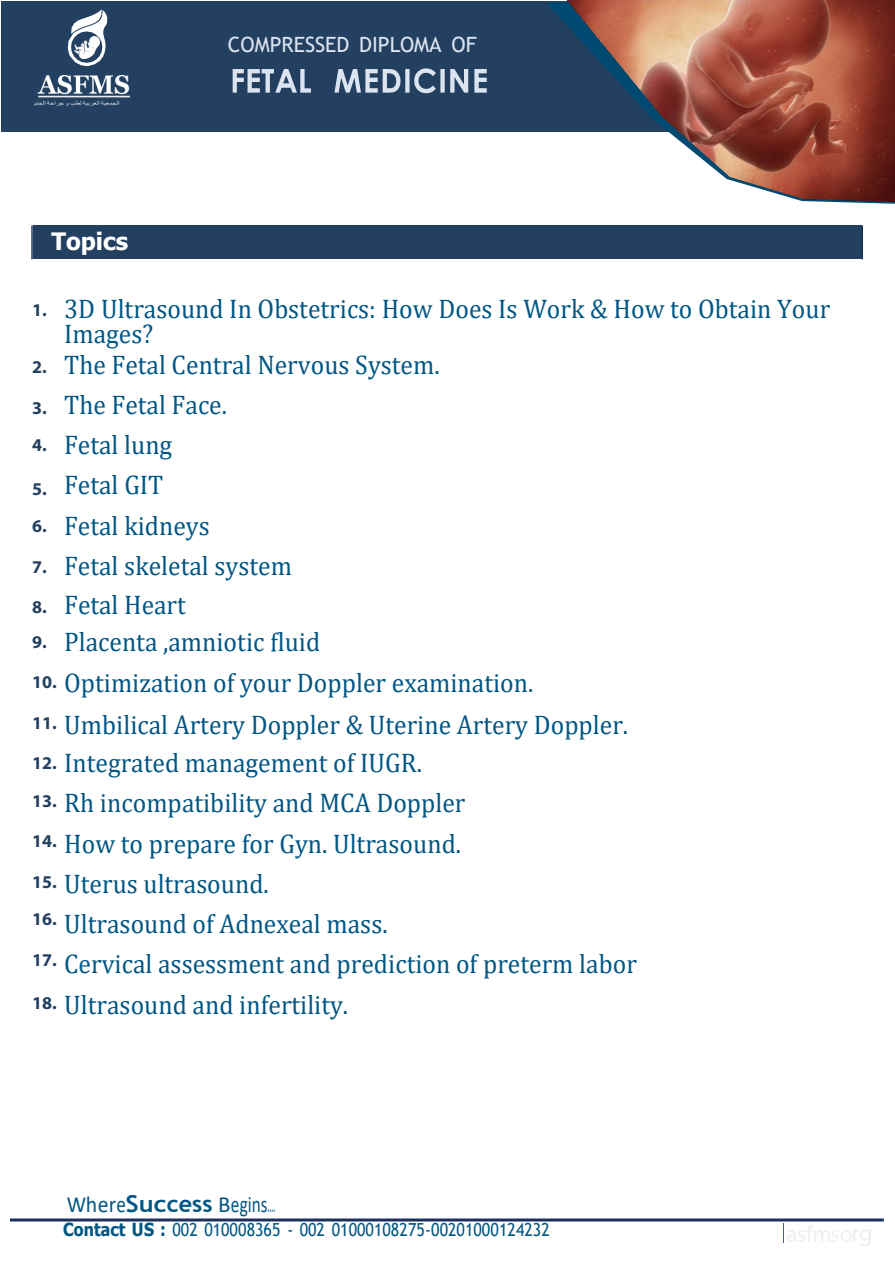
<style>
.page{position:relative;width:895px;height:1264px;background:#fff}
.page>*{position:absolute;margin:0;border:0;box-sizing:border-box;transform-origin:0 0}
.t1{font:27px/40px "Cambria";color:#005684;scale:.95 1}
.t2{font:700 24px "Tahoma";color:#fff}
.t3{font:23.25px "Calibri";letter-spacing:.005em;color:#005684;scale:.94 1}
.t4{font:21px "Trebuchet MS";color:#dbe4f0}
.t5{font:18px "Trebuchet MS";letter-spacing:.005em;color:#005684;scale:.89 1}
.t6{font:700 18px/37.5px "Myriad Pro";color:#234060}
.s1{font-family:"Trebuchet MS";font-weight:700}
.s2{font-family:"Tahoma";font-weight:700}
</style>
<div class="page">
<svg style="left:783px;top:1224px;width:1px;height:19px"></svg>
<div style="left:10px;top:1218px;width:873px;height:3px;border:2px solid #1c305d"></div>
<div style="left:1px;top:1px;width:893px;height:131px;background:#244060"></div>
<img style="left:34px;top:75px;width:96px;height:31px">
<svg style="left:546px;top:2px;width:348px;height:202px"></svg>
<svg style="left:68px;top:9px;width:39px;height:57px"></svg>
<img style="left:74px;top:37px;width:26px;height:21px">
<img style="left:566px;top:1px;width:328px;height:200px">
<svg style="left:232px;top:68px;width:254px;height:25px"></svg>
<svg style="left:271px;top:632px;width:7px;height:19px"></svg>
<div style="left:33px;top:225px;width:828px;height:34px;background:#234060"></div>
<hr style="left:31px;top:225px;width:2px;height:34px;background:#1c305d">
<hr style="left:861px;top:225px;width:1px;height:34px;background:#1c305d">
<p class="t2" style="left:51px;top:224px;width:78px">Topics</p>
<p class="t4" style="left:228px;top:32px;width:250px">COMPRESSED DIPLOMA OF</p>
<p class="t6" style="left:32px;top:291px;width:16px">1.</p>
<p class="t6" style="left:32px;top:348px;width:16px">2.</p>
<p class="t6" style="left:32px;top:388px;width:16px">3.<br>4.</p>
<p class="t6" style="left:32px;top:469px;width:16px">5.<br>6.</p>
<p class="t6" style="left:32px;top:547px;width:16px">7.</p>
<p class="t6" style="left:32px;top:589px;width:16px;line-height:34.5px">8.<br>9.</p>
<p class="t6" style="left:32px;top:663px;width:26px">10.</p>
<p class="t6" style="left:32px;top:703px;width:26px">11.</p>
<p class="t6" style="left:32px;top:744px;width:26px">12.<br>13.</p>
<p class="t6" style="left:32px;top:822px;width:26px">14.</p>
<p class="t6" style="left:32px;top:862px;width:26px">15.<br>16.</p>
<p class="t6" style="left:32px;top:940px;width:26px">17.</p>
<p class="t6" style="left:32px;top:984px;width:26px">18.</p>
<p class="t1" style="left:64px;top:296px;width:807px;line-height:25.5px">3D Ultrasound In Obstetrics: How Does Is Work &amp; How to Obtain Your<br>Images?</p>
<p class="t1" style="left:64px;top:344px;width:396px">The Fetal Central Nervous System.<br>The Fetal Face.<br>Fetal lung<br>Fetal GIT<br>Fetal kidneys<br>Fetal skeletal system<br>Fetal Heart</p>
<p class="t1" style="left:64px;top:621px;width:595px;line-height:41.2px">Placenta ,amniotic luid<br>Optimization of your Doppler examination.<br>Umbilical Artery Doppler &amp; Uterine Artery Doppler.</p>
<p class="t1" style="left:64px;top:743px;width:378px">Integrated management of IUGR.</p>
<p class="t1" style="left:64px;top:783px;width:604px">Rh incompatibility and MCA Doppler<br>How to prepare for Gyn. Ultrasound.<br>Uterus ultrasound.<br>Ultrasound of Adnexeal mass.<br>Cervical assessment and prediction of preterm labor Ultrasound and infertility.</p>
<p class="t3" style="left:67px;top:1188px;width:223px">Where<span class="s1">Success</span> Begins. .</p>
<p class="t5" style="left:63px;top:1219px;width:548px"><span class="s2">Contact US :</span> 002 010008365 - 002 01000108275-00201000124232</p>
</div>
